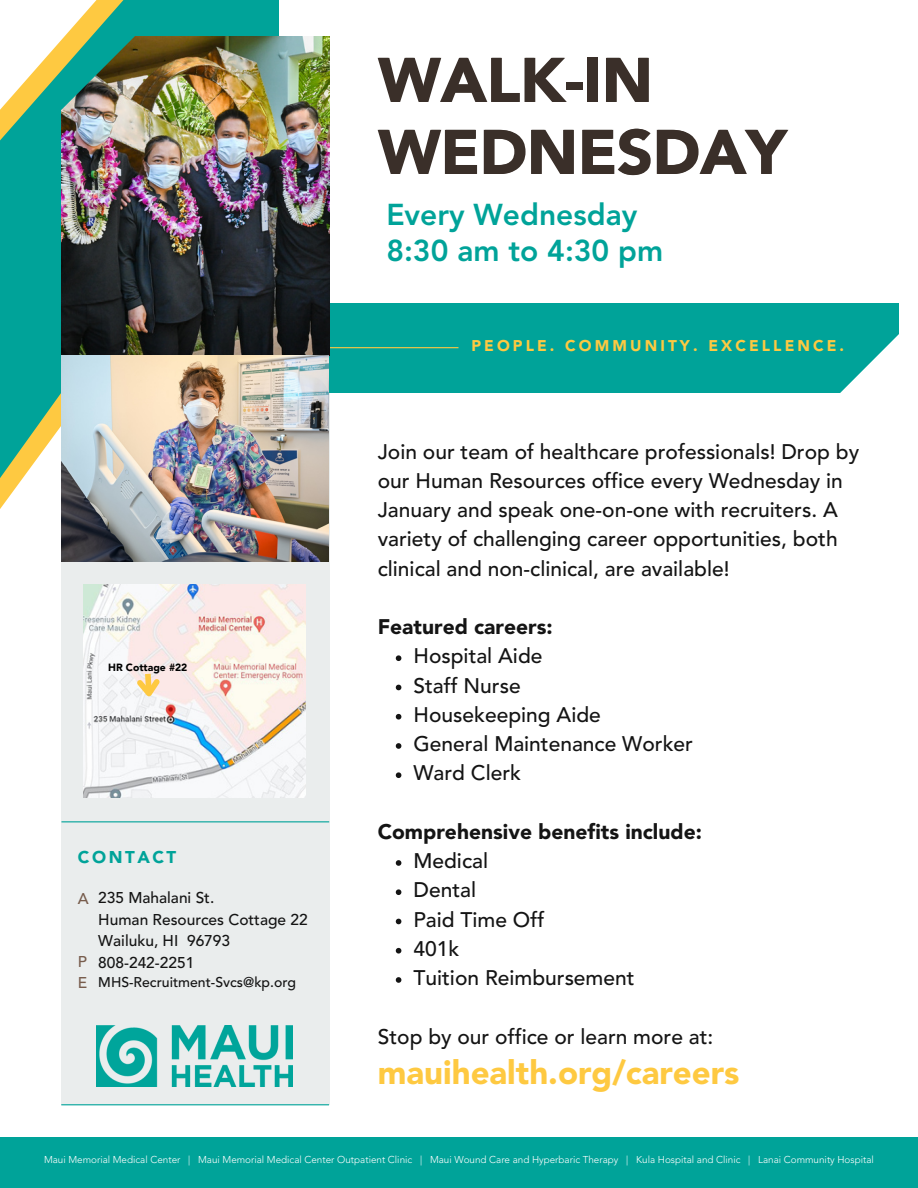
<style>
.page{position:relative;width:918px;height:1188px;background:#fff}
.page>*{position:absolute;margin:0;border:0;box-sizing:border-box;transform-origin:0 0}
.t1{font:900 62.25px/72px "Avenir LT Pro";color:#3a2f29}
.t2{font:900 33px "Avenir LT Pro";color:#fec941}
.t3{font:800 30px "Avenir LT Pro";color:#00a399}
.t4{font:500 21px/29.2px "Avenir LT Pro";color:#141414}
.t5{font:900 21px "Avenir LT Pro";color:#141414}
.t6{font:900 16.95px "Avenir LT Pro";letter-spacing:.15em;color:#00a399}
.t7{font:500 15.45px "Avenir LT Pro";color:#141414}
.t8{font:900 15.45px "Avenir LT Pro";letter-spacing:.2em;color:#fec941}
.t9{font:500 15.45px "Avenir LT Pro";color:#775c4c}
.t10{font:500 13.95px "Avenir LT Pro";color:#141414}
.t11{font:900 10.35px "Avenir LT Pro";color:#000}
.t12{font:300 9.9px "Avenir LT Pro";color:#fff}
</style>
<div class="page">
<div style="left:61px;top:79px;width:268px;height:1025px;background:#eaeded"></div>
<div style="left:265px;top:303px;width:634px;height:89px;background:#00a399"></div>
<hr style="left:317px;top:347px;width:142px;height:1px;background:#fec941">
<img style="left:61px;top:516px;width:268px;height:45px">
<div style="left:0;top:1138px;width:918px;height:50px;background:#00a399"></div>
<svg style="left:805px;top:334px;width:94px;height:59px"></svg>
<hr style="left:61px;top:1104px;width:268px;height:1px;background:#00a399">
<hr style="left:61px;top:821px;width:268px;height:1px;background:#00a399">
<img style="left:0;top:0;width:456px;height:516px">
<img style="left:97px;top:1025px;width:195px;height:61px">
<svg style="left:396px;top:655px;width:5px;height:6px"></svg>
<svg style="left:396px;top:685px;width:5px;height:5px"></svg>
<svg style="left:396px;top:714px;width:5px;height:6px"></svg>
<svg style="left:396px;top:743px;width:5px;height:6px"></svg>
<svg style="left:396px;top:772px;width:5px;height:6px"></svg>
<svg style="left:396px;top:860px;width:5px;height:6px"></svg>
<svg style="left:396px;top:889px;width:5px;height:6px"></svg>
<svg style="left:396px;top:919px;width:5px;height:5px"></svg>
<svg style="left:396px;top:948px;width:5px;height:6px"></svg>
<svg style="left:396px;top:977px;width:5px;height:6px"></svg>
<img style="left:84px;top:585px;width:222px;height:212px">
<svg style="left:132px;top:668px;width:34px;height:36px"></svg>
<p class="t1" style="left:379px;top:50px;width:410px">WALK-IN<br>WEDNESDAY</p>
<p class="t3" style="left:386px;top:202px;width:253px">Every Wednesday</p>
<p class="t3" style="left:386px;top:238px;width:278px">8:30 am to 4:30 pm</p>
<p class="t8" style="left:471px;top:339px;width:374px">PEOPLE. COMMUNITY. EXCELLENCE.</p>
<p class="t11" style="left:108px;top:663px;width:81px">HR Cottage #22</p>
<p class="t6" style="left:78px;top:850px;width:100px">CONTACT</p>
<p class="t9" style="left:78px;top:892px;width:12px">A</p>
<p class="t9" style="left:78px;top:956px;width:11px">P</p>
<p class="t9" style="left:78px;top:977px;width:11px">E</p>
<p class="t7" style="left:98px;top:892px;width:118px">235 Mahalani St.</p>
<p class="t7" style="left:98px;top:913px;width:211px">Human Resources Cottage 22</p>
<p class="t7" style="left:98px;top:935px;width:133px">Wailuku, HI 96793</p>
<p class="t7" style="left:98px;top:956px;width:98px">808-242-2251</p>
<p class="t10" style="left:98px;top:976px;width:199px">MHS-Recruitment-Svcs@kp.org</p>
<p class="t4" style="left:378px;top:439px;width:483px">Join our team of healthcare professionals! Drop by our Human Resources office every Wednesday in January and speak one-on-one with recruiters. A variety of challenging career opportunities, both clinical and non-clinical, are available!</p>
<p class="t5" style="left:378px;top:618px;width:176px">Featured careers:</p>
<p class="t4" style="left:413px;top:643px;width:131px">Hospital Aide</p>
<p class="t4" style="left:413px;top:673px;width:109px">Staff Nurse</p>
<p class="t4" style="left:413px;top:702px;width:189px">Housekeeping Aide</p>
<p class="t4" style="left:413px;top:731px;width:281px">General Maintenance Worker</p>
<p class="t4" style="left:413px;top:760px;width:109px">Ward Clerk</p>
<p class="t5" style="left:378px;top:823px;width:326px">Comprehensive benefits include:</p>
<p class="t4" style="left:413px;top:848px;width:76px">Medical</p>
<p class="t4" style="left:413px;top:877px;width:64px">Dental</p>
<p class="t4" style="left:413px;top:907px;width:132px">Paid Time Off</p>
<p class="t4" style="left:413px;top:936px;width:47px">401k</p>
<p class="t4" style="left:413px;top:965px;width:223px">Tuition Reimbursement</p>
<p class="t4" style="left:378px;top:1024px;width:337px">Stop by our office or learn more at:</p>
<p class="t2" style="left:378px;top:1059px;width:363px">mauihealth.org/careers</p>
<p class="t12" style="left:44px;top:1155px;width:831px">Maui Memorial Medical Center | Maui Memorial Medical Center Outpatient Clinic | Maui Wound Care and Hyperbaric Therapy | Kula Hospital and Clinic | Lanai Community Hospital</p>
</div>
